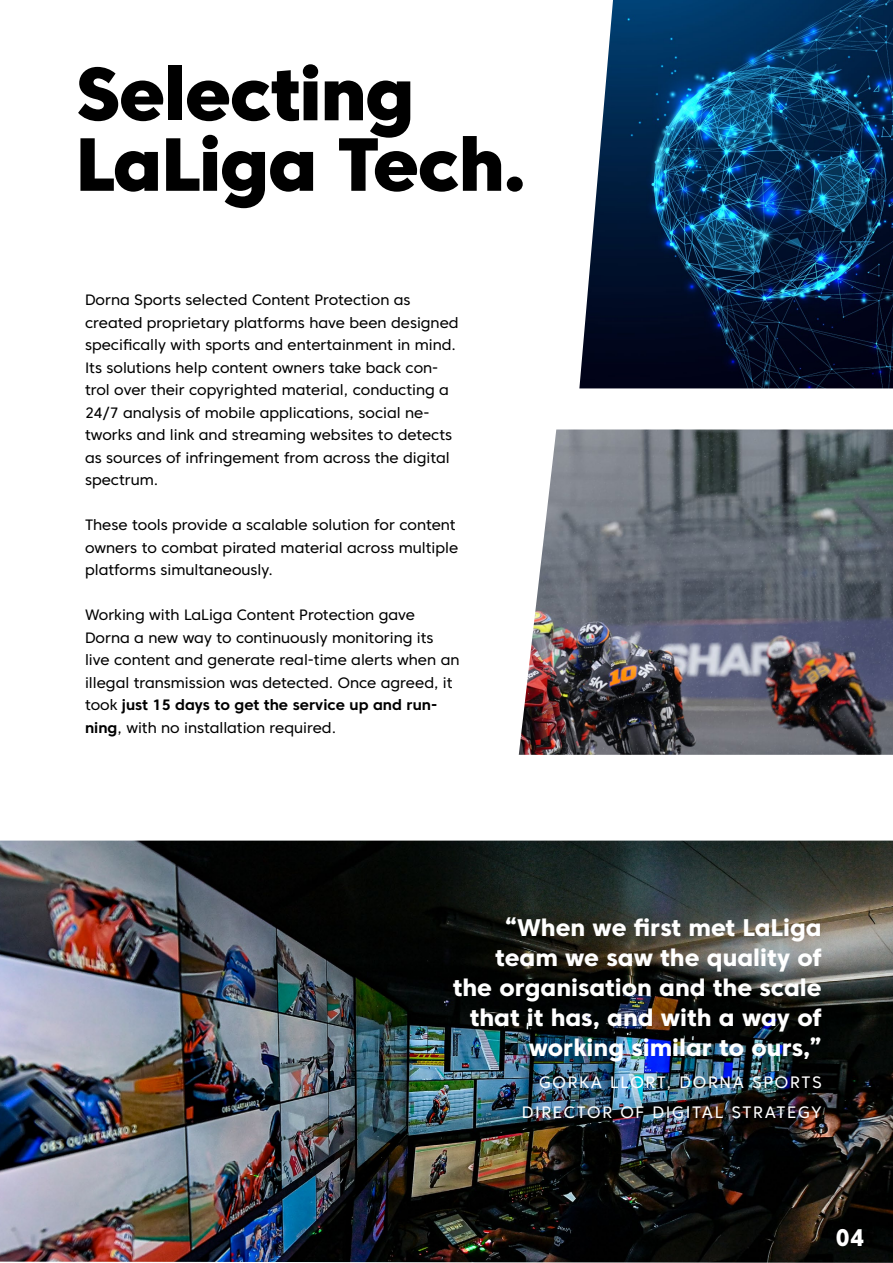
<style>
.page{position:relative;width:893px;height:1263px;background:#fff}
.page>*{position:absolute;margin:0;border:0;box-sizing:border-box;transform-origin:0 0}
.t1{font:800 75px/70.5px "Core Sans C 85";letter-spacing:-.02em;color:#000}
.t2{font:800 24px/30px "Core Sans C 75";color:#fff;text-align:right}
.t3{font:16.5px/30px "Core Sans C 45";letter-spacing:.1em;color:#fff;text-align:right}
.t4{font:15px/22.5px "Core Sans C 45";color:#000}
.t5{font:700 15px "Core Sans C 65";color:#000}
.s1{font-family:"Core Sans C 45";font-weight:400}
.s2{font-family:"Core Sans C 65";font-weight:700}
</style>
<div class="page">
<img style="left:519px;top:429px;width:374px;height:326px">
<img style="left:579px;top:0;width:314px;height:388px">
<img style="left:0;top:840px;width:893px;height:423px">
<h1 class="t1" style="left:75px;top:58px;width:452px">Selecting<br>LaLiga Tech.</h1>
<p class="t4" style="left:85px;top:289px;width:375px">Dorna Sports selected Content Protection as created proprietary platforms have been designed specifically with sports and entertainment in mind.<br>Its solutions help content owners take back con&shy;trol over their copyrighted material, conducting a 24/7 analysis of mobile applications, social ne&shy;tworks and link and streaming websites to detects as sources of infringement from across the digital spectrum.</p>
<p class="t4" style="left:85px;top:514px;width:375px">These tools provide a scalable solution for content owners to combat pirated material across multiple platforms simultaneously.</p>
<p class="t4" style="left:85px;top:604px;width:376px">Working with LaLiga Content Protection gave Dorna a new way to continuously monitoring its live content and generate real-time alerts when an illegal transmission was detected. Once agreed, it</p>
<p class="t5" style="left:85px;top:696px;width:354px"><span class="s1">took</span> just 15 days to get the service up and run-</p>
<p class="t4" style="left:85px;top:716px;width:253px"><span class="s2">ning</span>, with no installation required.</p>
<h2 class="t2" style="left:453px;top:913px;width:370px">“When we first met LaLiga team we saw the quality of the organisation and the scale that it has, and with a way of working similar to ours,”</h2>
<p class="t3" style="left:522px;top:1067px;width:301px">GORKA LLORT, DORNA SPORTS<br>DIRECTOR OF DIGITAL STRATEGY</p>
<h2 class="t2" style="left:836px;top:1222px;width:31px">04</h2>
</div>
